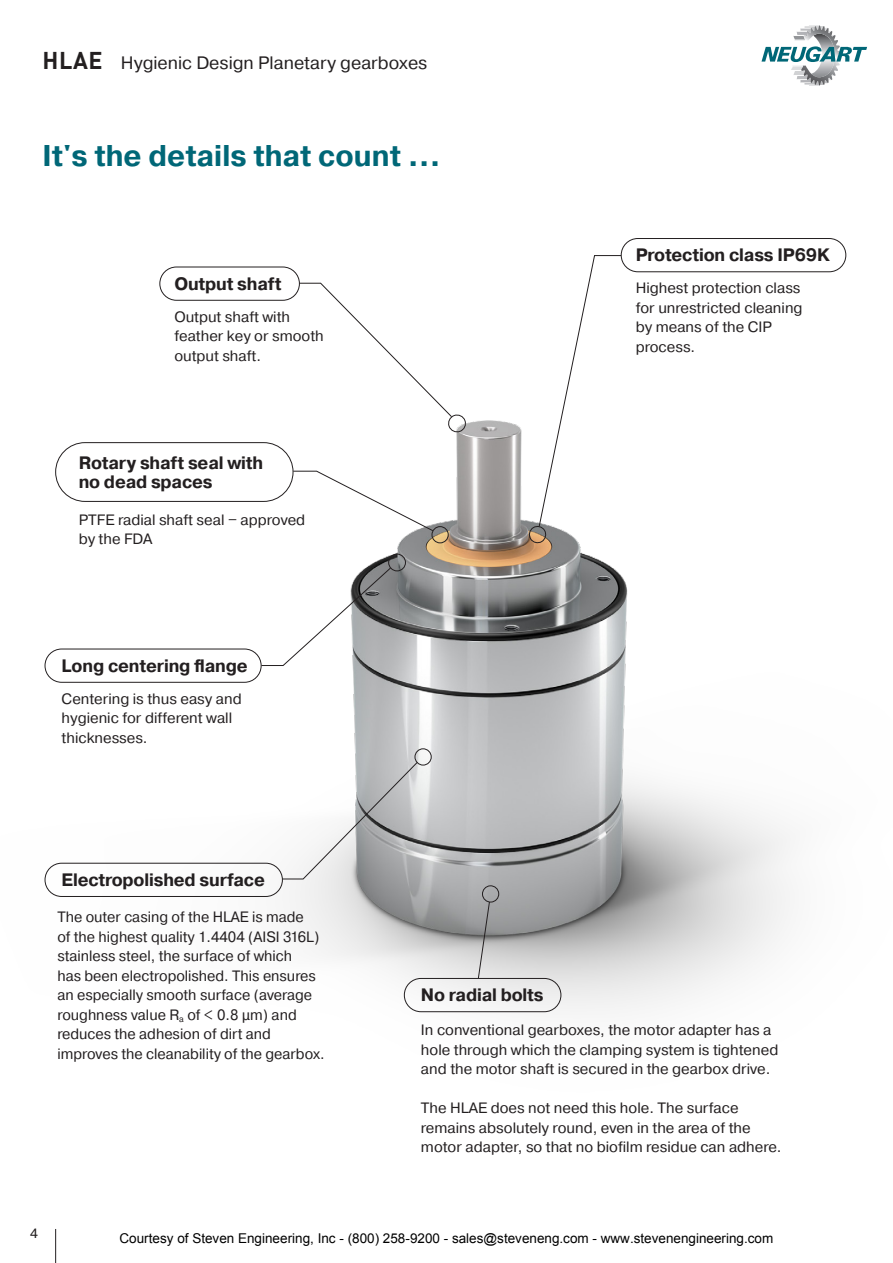
<style>
.page{position:relative;width:893px;height:1263px;background:#fff}
.page>*{position:absolute;margin:0;border:0;box-sizing:border-box;transform-origin:0 0}
.t1{font:700 30px "Pragmatica";color:#006777}
.t2{font:700 18px "Pragmatica";letter-spacing:-.01em;color:#231f20}
.t3{font:18px "Pragmatica";color:#231f20}
.t4{font:15px/19.5px "Pragmatica";color:#231f20}
.t5{font:13.5px "Arial";color:#000}
.t6{font:13.5px "Pragmatica";color:#231f20}
.s1{font-family:"DIN Pro";font-weight:700;font-size:24px}
</style>
<div class="page">
<img style="left:44px;top:238px;width:803px;height:775px">
<div style="left:404px;top:978px;width:157px;height:34px;border:1px solid #231f20;border-radius:17px"></div>
<div style="left:45px;top:863px;width:238px;height:34px;border:1px solid #231f20;border-radius:17px"></div>
<div style="left:621px;top:238px;width:225px;height:34px;border:1px solid #231f20;border-radius:17px"></div>
<div style="left:159px;top:267px;width:141px;height:34px;border:1px solid #231f20;border-radius:17px"></div>
<div style="left:45px;top:649px;width:216px;height:34px;border:1px solid #231f20;border-radius:17px"></div>
<div style="left:55px;top:442px;width:238px;height:60px;border:1px solid #231f20;border-radius:29px"></div>
<div style="left:415px;top:748px;width:17px;height:17px;border:1px solid #231f20;border-radius:50%"></div>
<svg style="left:282px;top:761px;width:136px;height:119px"></svg>
<svg style="left:261px;top:567px;width:131px;height:99px"></svg>
<div style="left:388px;top:554px;width:18px;height:17px;border:1px solid #231f20;border-radius:50%"></div>
<svg style="left:528px;top:255px;width:94px;height:289px"></svg>
<svg style="left:299px;top:282px;width:167px;height:151px"></svg>
<div style="left:432px;top:526px;width:17px;height:17px;border:1px solid #231f20;border-radius:50%"></div>
<svg style="left:292px;top:470px;width:142px;height:62px"></svg>
<div style="left:482px;top:885px;width:17px;height:18px;border:1px solid #231f20;border-radius:50%"></div>
<svg style="left:477px;top:901px;width:13px;height:78px"></svg>
<svg style="left:761px;top:26px;width:106px;height:60px"></svg>
<hr style="left:55px;top:1229px;width:1px;height:34px;background:#231f20">
<p class="t3" style="left:43px;top:52px;width:386px"><span class="s1">HLAE</span> Hygienic Design Planetary gearboxes</p>
<p class="t1" style="left:43px;top:136px;width:400px">It's the details that count …</p>
<p class="t2" style="left:174px;top:272px;width:109px">Output shaft</p>
<p class="t4" style="left:174px;top:307px;width:151px">Output shaft with feather key or smooth output shaft.</p>
<p class="t2" style="left:79px;top:451px;width:186px">Rotary shaft seal with</p>
<p class="t2" style="left:79px;top:470px;width:136px">no dead spaces</p>
<p class="t4" style="left:79px;top:510px;width:228px">PTFE radial shaft seal ‒ approved by the FDA</p>
<p class="t2" style="left:62px;top:654px;width:188px">Long centering flange</p>
<p class="t4" style="left:62px;top:689px;width:182px">Centering is thus easy and hygienic for different wall thicknesses.</p>
<p class="t2" style="left:636px;top:243px;width:196px">Protection class IP69K</p>
<p class="t4" style="left:636px;top:279px;width:168px">Highest protection class for unrestricted cleaning by means of the CIP process.</p>
<p class="t2" style="left:62px;top:868px;width:205px">Electropolished surface</p>
<p class="t4" style="left:57px;top:908px;width:263px">The outer casing of the HLAE is made of the highest quality 1.4404 (AISI 316L) stainless steel, the surface of which has been electropolished. This ensures</p>
<p class="t4" style="left:57px;top:986px;width:269px">an especially smooth surface (average roughness value R<sub>a</sub> of &lt; 0.8 µm) and reduces the adhesion of dirt and improves the cleanability of the gearbox.</p>
<p class="t2" style="left:421px;top:983px;width:124px">No radial bolts</p>
<p class="t4" style="left:421px;top:1021px;width:359px">In conventional gearboxes, the motor adapter has a hole through which the clamping system is tightened and the motor shaft is secured in the gearbox drive.</p>
<p class="t4" style="left:421px;top:1099px;width:362px">The HLAE does not need this hole. The surface remains absolutely round, even in the area of the motor adapter, so that no biofilm residue can adhere.</p>
<p class="t6" style="left:30px;top:1225px;width:9px">4</p>
<p class="t5" style="left:120px;top:1229px;width:655px">Courtesy of Steven Engineering, Inc - (800) 258-9200 - sales@steveneng.com - www.stevenengineering.com</p>
</div>
